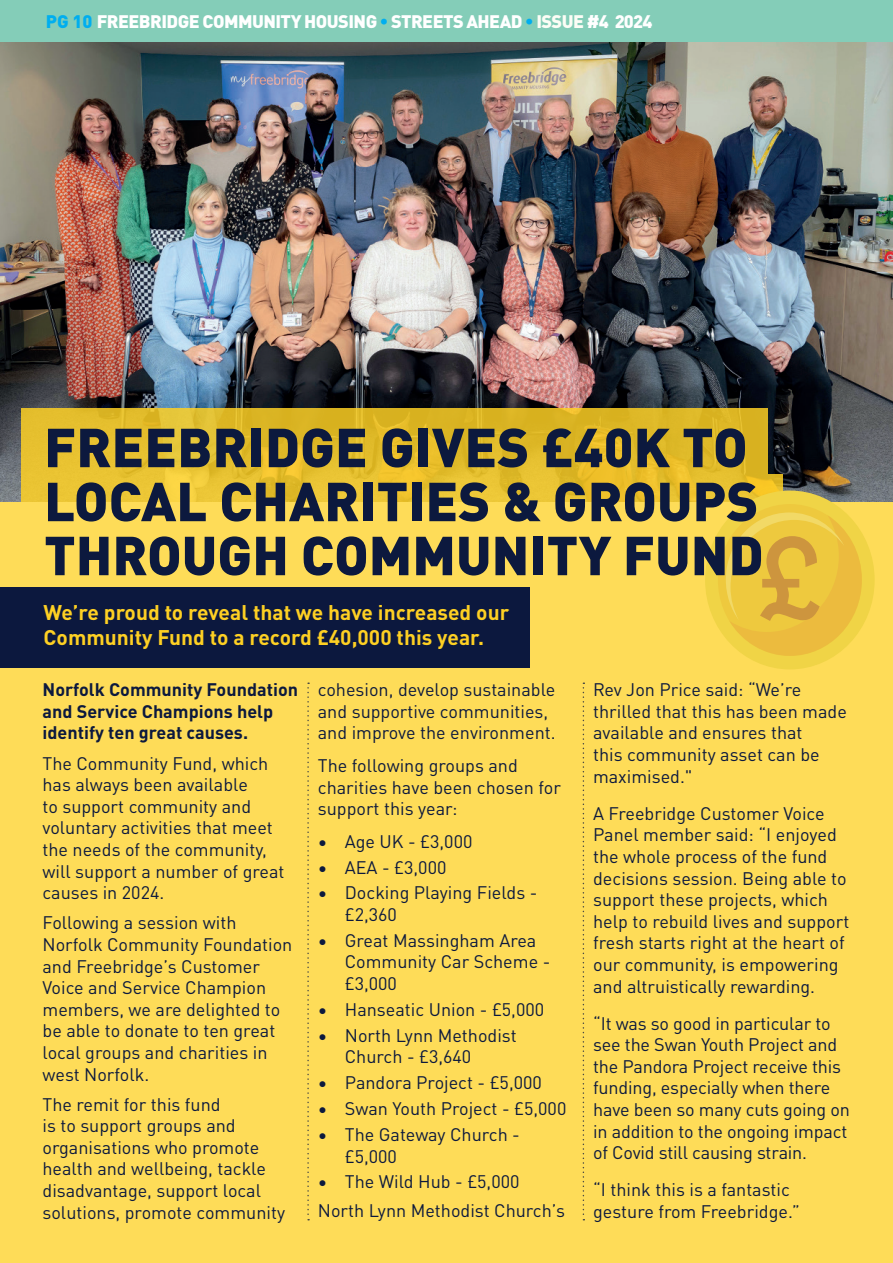
<style>
.page{position:relative;width:893px;height:1263px;background:#fff}
.page>*{position:absolute;margin:0;border:0;box-sizing:border-box;transform-origin:0 0}
.t1{font:900 54px/54px "DINOT";color:#0c193e}
.t2{font:700 21px/25.2px "DINOT";color:#fed023}
.t3{font:18px/21.6px "DINOT";color:#0c193e}
.t4{font:700 18px/21.6px "DINOT";color:#0c193e}
.t5{font:900 18px "DINOT";letter-spacing:-.03em;color:#fff}
.s1{color:#00aeef}
.s2{color:#fcfdf6}
</style>
<div class="page">
<div style="left:0;top:0;width:893px;height:43px;background:#84cdb8"></div>
<div style="left:0;top:502px;width:893px;height:761px;background:#fedc58"></div>
<img style="left:0;top:43px;width:893px;height:459px">
<svg style="left:21px;top:408px;width:746px;height:66px;fill:#e0ba29"></svg>
<svg style="left:21px;top:474px;width:761px;height:28px;fill:#ecc533"></svg>
<div style="left:0;top:587px;width:529px;height:81px;background:#0c183e"></div>
<svg style="left:307px;top:682px;width:2px;height:538px"></svg>
<svg style="left:583px;top:682px;width:1px;height:538px"></svg>
<div style="left:705px;top:490px;width:170px;height:179px;background:#f0d446;border-radius:50%"></div>
<div style="left:718px;top:504px;width:144px;height:152px;background:#eec93e;border-radius:50%"></div>
<svg style="left:726px;top:512px;width:136px;height:144px"></svg>
<p class="t5" style="left:46px;top:7px;width:608px"><span class="s1">PG 10</span> FREEBRIDGE COMMUNITY HOUSING <span class="s1">•</span> STREETS AHEAD <span class="s1">•</span> <span class="s2">ISSUE</span> #4 2024</p>
<p class="t1" style="left:44px;top:417px;width:721px">FREEBRIDGE GIVES £40K TO<br>LOCAL CHARITIES &amp; GROUPS<br>THROUGH COMMUNITY FUND</p>
<p class="t2" style="left:44px;top:598px;width:467px">We’re proud to reveal that we have increased our<br>Community Fund to a record £40,000 this year.</p>
<p class="t3" style="left:318px;top:678px;width:239px">cohesion, develop sustainable and supportive communities, and improve the environment.</p>
<p class="t3" style="left:318px;top:753px;width:245px">The following groups and charities have been chosen for support this year:</p>
<p class="t3" style="left:318px;top:829px;width:156px">• Age UK - £3,000</p>
<p class="t3" style="left:318px;top:855px;width:130px">• AEA - £3,000</p>
<p class="t3" style="left:345px;top:881px;width:194px;text-indent:-27px">• Docking Playing Fields - £2,360</p>
<p class="t3" style="left:345px;top:928px;width:207px;text-indent:-27px">• Great Massingham Area<br>Community Car Scheme - £3,000</p>
<p class="t3" style="left:318px;top:997px;width:228px">• Hanseatic Union - £5,000</p>
<p class="t3" style="left:345px;top:1023px;width:173px;text-indent:-27px">• North Lynn Methodist<br>Church - £3,640</p>
<p class="t3" style="left:318px;top:1071px;width:226px">• Pandora Project - £5,000</p>
<p class="t3" style="left:318px;top:1097px;width:250px">• Swan Youth Project - £5,000</p>
<p class="t3" style="left:345px;top:1122px;width:177px;text-indent:-27px">• The Gateway Church - £5,000</p>
<p class="t3" style="left:318px;top:1170px;width:203px">• The Wild Hub - £5,000</p>
<p class="t3" style="left:318px;top:1198px;width:249px">North Lynn Methodist Church’s</p>
<p class="t4" style="left:43px;top:678px;width:257px">Norfolk Community Foundation and Service Champions help identify ten great causes.</p>
<p class="t3" style="left:43px;top:751px;width:243px">The Community Fund, which has always been available<br>to support community and voluntary activities that meet the needs of the community, will support a number of great causes in 2024.</p>
<p class="t3" style="left:43px;top:911px;width:251px">Following a session with<br>Norfolk Community Foundation and Freebridge’s Customer<br>Voice and Service Champion members, we are delighted to be able to donate to ten great local groups and charities in west Norfolk.</p>
<p class="t3" style="left:43px;top:1092px;width:244px">The remit for this fund<br>is to support groups and organisations who promote health and wellbeing, tackle disadvantage, support local solutions, promote community</p>
<p class="t3" style="left:593px;top:678px;width:255px">Rev Jon Price said: “We’re thrilled that this has been made available and ensures that<br>this community asset can be maximised."</p>
<p class="t3" style="left:593px;top:801px;width:258px">A Freebridge Customer Voice<br>Panel member said: “I enjoyed the whole process of the fund decisions session. Being able to support these projects, which help to rebuild lives and support fresh starts right at the heart of our community, is empowering and altruistically rewarding.</p>
<p class="t3" style="left:593px;top:1011px;width:258px">“It was so good in particular to see the Swan Youth Project and the Pandora Project receive this funding, especially when there have been so many cuts going on in addition to the ongoing impact of Covid still causing strain.</p>
<p class="t3" style="left:593px;top:1178px;width:208px">“I think this is a fantastic gesture from Freebridge.”</p>
</div>
